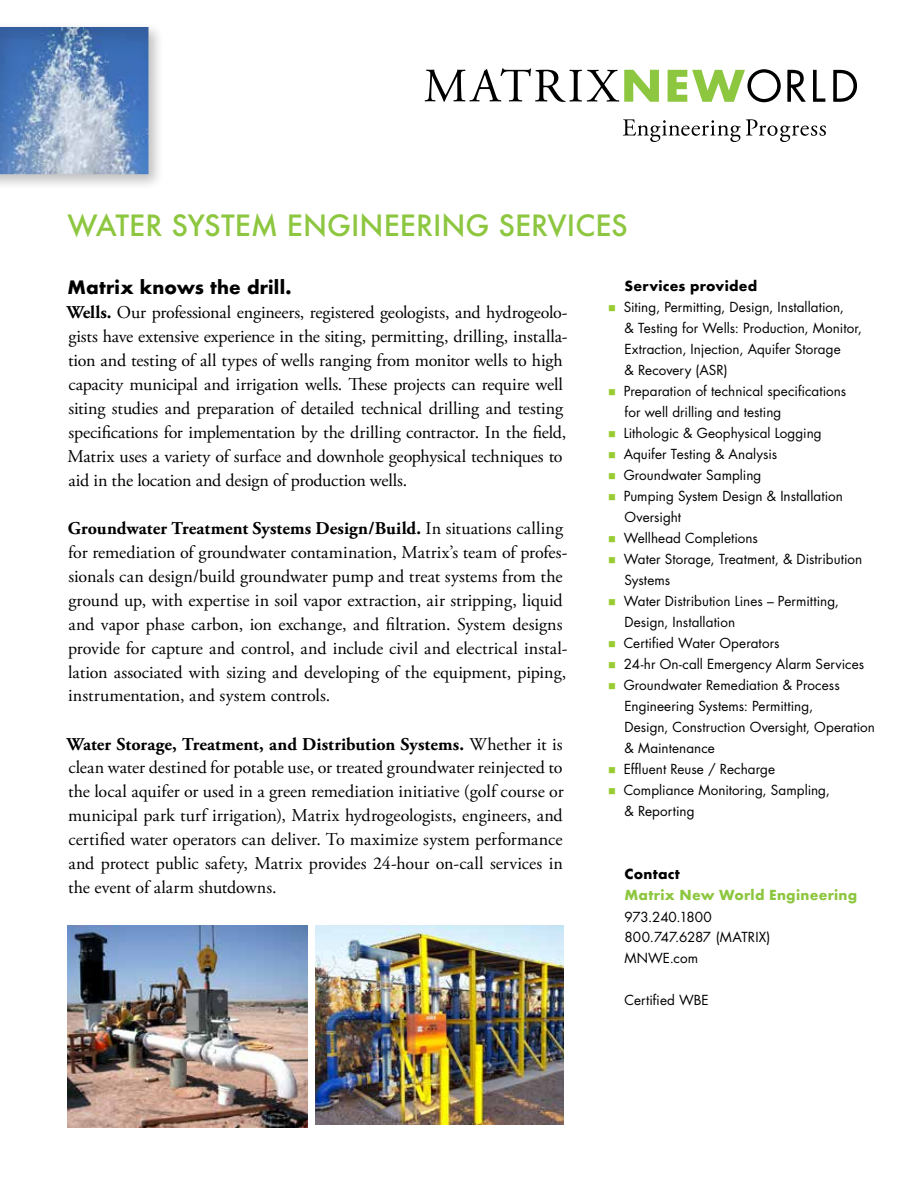
<style>
.page{position:relative;width:918px;height:1188px;background:#fff}
.page>*{position:absolute;margin:0;border:0;box-sizing:border-box;transform-origin:0 0}
.t1{font:500 28.5px "Futura";color:#8dc63f}
.t2{font:18px/24px "Adobe Garamond Pro";letter-spacing:-.005em;color:#000}
.t3{font:700 18px "Futura";letter-spacing:.01em;color:#000}
.t4{font:13.5px/21px "Futura";letter-spacing:.005em;color:#000}
.t5{font:700 13.5px "Futura";letter-spacing:.02em;color:#8dc63f}
.t6{font:700 13.5px "Futura";letter-spacing:.02em;color:#000}
.s1{font-weight:700}
.s2{color:#9c3}
</style>
<div class="page">
<svg style="left:623px;top:119px;width:203px;height:23px"></svg>
<svg style="left:425px;top:68px;width:234px;height:34px"></svg>
<svg style="left:668px;top:69px;width:113px;height:33px"></svg>
<svg style="left:787px;top:70px;width:19px;height:32px"></svg>
<svg style="left:813px;top:70px;width:12px;height:32px"></svg>
<svg style="left:833px;top:70px;width:24px;height:32px"></svg>
<img style="left:316px;top:926px;width:248px;height:198px">
<img style="left:68px;top:926px;width:239px;height:201px">
<div style="left:0;top:22px;width:165px;height:168px;background:#000;opacity:.25"></div>
<div style="left:0;top:26px;width:150px;height:150px;background:#000;opacity:.15"></div>
<h1 class="t1" style="left:68px;top:205px;width:562px">WATER SYSTEM ENGINEERING SERVICES</h1>
<p class="t3" style="left:68px;top:274px;width:225px">Matrix knows the drill.</p>
<p class="t2" style="left:67px;top:301px;width:502px"><span class="s1">Wells.</span> Our professional engineers, registered geologists, and hydrogeolo&shy;gists have extensive experience in the siting, permitting, drilling, installa&shy;tion and testing of all types of wells ranging from monitor wells to high capacity municipal and irrigation wells. These projects can require well siting studies and preparation of detailed technical drilling and testing specifications for implementation by the drilling contractor. In the field, Matrix uses a variety of surface and downhole geophysical techniques to aid in the location and design of production wells.</p>
<p class="t2" style="left:68px;top:516px;width:501px"><span class="s1">Groundwater Treatment Systems Design/Build.</span> In situations calling for remediation of groundwater contamination, Matrix’s team of profes&shy;sionals can design/build groundwater pump and treat systems from the ground up, with expertise in soil vapor extraction, air stripping, liquid and vapor phase carbon, ion exchange, and filtration. System designs provide for capture and control, and include civil and electrical instal&shy;lation associated with sizing and developing of the equipment, piping, instrumentation, and system controls.</p>
<p class="t2" style="left:67px;top:732px;width:498px;text-align:justify"><span class="s1">Water Storage, Treatment, and Distribution Systems.</span> Whether it is clean water destined for potable use, or treated groundwater reinjected to the local aquifer or used in a green remediation initiative (golf course or municipal park turf irrigation), Matrix hydrogeologists, engineers, and certified water operators can deliver. To maximize system performance and protect public safety, Matrix provides 24-hour on-call services in the event of alarm shutdowns.</p>
<p class="t6" style="left:625px;top:276px;width:134px">Services provided</p>
<p class="t4" style="left:625px;top:296px;width:239px;text-indent:-16px"><span class="s2">■</span> Siting, Permitting, Design, Installation,<br>&amp; Testing for Wells: Production, Monitor, Extraction, Injection, Aquifer Storage<br>&amp; Recovery (ASR)</p>
<p class="t4" style="left:625px;top:380px;width:223px;text-indent:-16px"><span class="s2">■</span> Preparation of technical specifications for well drilling and testing</p>
<p class="t4" style="left:608px;top:422px;width:215px"><span class="s2">■</span> Lithologic &amp; Geophysical Logging</p>
<p class="t4" style="left:608px;top:443px;width:171px"><span class="s2">■</span> Aquifer Testing &amp; Analysis</p>
<p class="t4" style="left:608px;top:464px;width:155px"><span class="s2">■</span> Groundwater Sampling</p>
<p class="t4" style="left:625px;top:485px;width:220px;text-indent:-16px"><span class="s2">■</span> Pumping System Design &amp; Installation<br>Oversight</p>
<p class="t4" style="left:608px;top:527px;width:151px"><span class="s2">■</span> Wellhead Completions</p>
<p class="t4" style="left:625px;top:548px;width:239px;text-indent:-16px"><span class="s2">■</span> Water Storage, Treatment, &amp; Distribution<br>Systems</p>
<p class="t4" style="left:625px;top:590px;width:216px;text-indent:-16px"><span class="s2">■</span> Water Distribution Lines – Permitting,<br>Design, Installation</p>
<p class="t4" style="left:608px;top:632px;width:173px"><span class="s2">■</span> Certified Water Operators</p>
<p class="t4" style="left:608px;top:653px;width:258px"><span class="s2">■</span> 24-hr On-call Emergency Alarm Services</p>
<p class="t4" style="left:625px;top:674px;width:252px;text-indent:-16px"><span class="s2">■</span> Groundwater Remediation &amp; Process<br>Engineering Systems: Permitting,<br>Design, Construction Oversight, Operation &amp; Maintenance</p>
<p class="t4" style="left:608px;top:758px;width:169px"><span class="s2">■</span> Effluent Reuse / Recharge</p>
<p class="t4" style="left:625px;top:779px;width:207px;text-indent:-16px"><span class="s2">■</span> Compliance Monitoring, Sampling, &amp; Reporting</p>
<p class="t6" style="left:625px;top:864px;width:57px">Contact</p>
<p class="t5" style="left:625px;top:885px;width:234px">Matrix New World Engineering</p>
<p class="t4" style="left:625px;top:907px;width:147px;line-height:19.5px">973.240.1800<br>800.747.6287 (MATRIX)</p>
<p class="t4" style="left:625px;top:947px;width:75px">MNWE.com</p>
<p class="t4" style="left:625px;top:989px;width:86px">Certified WBE</p>
</div>
